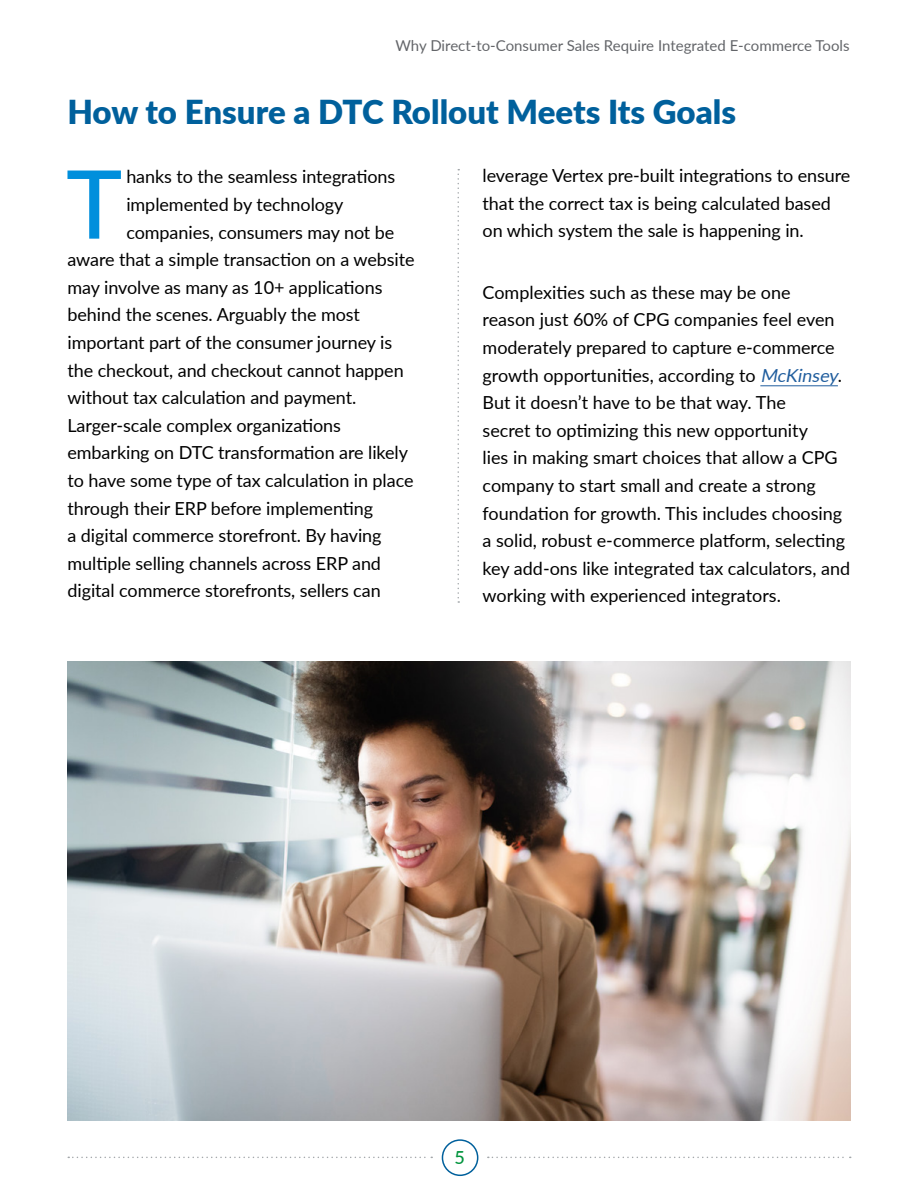
<style>
.page{position:relative;width:918px;height:1188px;background:#fff}
.page>*{position:absolute;margin:0;border:0;box-sizing:border-box;transform-origin:0 0}
.t1{font:500 94.95px "Lato";color:#008fdc}
.t2{font:900 33px "Lato";color:#00609c}
.t3{font:18px/27.6px "Lato";letter-spacing:-.005em;color:#000}
.t4{font:500 18px "Lato";color:#00943d}
.t5{font:15px "Lato";color:#636569}
.s1{font-style:italic;color:#215e9e}
</style>
<div class="page">
<svg style="left:68px;top:1157px;width:364px;height:1px"></svg>
<svg style="left:488px;top:1157px;width:363px;height:1px"></svg>
<div style="left:442px;top:1139px;width:36px;height:37px;border:2px solid #00609c;border-radius:50%"></div>
<svg style="left:458px;top:169px;width:1px;height:434px"></svg>
<img style="left:68px;top:661px;width:782px;height:459px">
<hr style="left:760px;top:385px;width:78px;height:1px;background:#215e9e">
<p class="t5" style="left:396px;top:35px;width:456px">Why Direct-to-Consumer Sales Require Integrated E-commerce Tools</p>
<h2 class="t2" style="left:68px;top:87px;width:670px">How to Ensure a DTC Rollout Meets Its Goals</h2>
<h1 class="t1" style="left:66px;top:136px;width:58px">T</h1>
<p class="t3" style="left:483px;top:161px;width:369px">leverage Vertex pre-built integrations to ensure that the correct tax is being calculated based on which system the sale is happening in.</p>
<p class="t3" style="left:126px;top:162px;width:270px">hanks to the seamless integrations</p>
<p class="t3" style="left:126px;top:190px;width:219px">implemented by technology</p>
<p class="t3" style="left:126px;top:218px;width:270px">companies, consumers may not be</p>
<p class="t3" style="left:68px;top:245px;width:349px">aware that a simple transaction on a website</p>
<p class="t3" style="left:68px;top:273px;width:316px">may involve as many as 10+ applications</p>
<p class="t3" style="left:68px;top:300px;width:294px">behind the scenes. Arguably the most</p>
<p class="t3" style="left:68px;top:328px;width:326px">important part of the consumer journey is</p>
<p class="t3" style="left:68px;top:356px;width:338px">the checkout, and checkout cannot happen</p>
<p class="t3" style="left:68px;top:383px;width:290px">without tax calculation and payment.</p>
<p class="t3" style="left:67px;top:411px;width:275px">Larger-scale complex organizations</p>
<p class="t3" style="left:67px;top:438px;width:342px">embarking on DTC transformation are likely</p>
<p class="t3" style="left:67px;top:466px;width:348px">to have some type of tax calculation in place</p>
<p class="t3" style="left:67px;top:493px;width:307px">through their ERP before implementing</p>
<p class="t3" style="left:67px;top:521px;width:316px">a digital commerce storefront. By having</p>
<p class="t3" style="left:67px;top:549px;width:315px">multiple selling channels across ERP and</p>
<p class="t3" style="left:67px;top:576px;width:315px">digital commerce storefronts, sellers can</p>
<p class="t3" style="left:483px;top:278px;width:369px">Complexities such as these may be one<br>reason just 60% of CPG companies feel even moderately prepared to capture e-commerce growth opportunities, according to <span class="s1">McKinsey</span>.<br>But it doesn’t have to be that way. The<br>secret to optimizing this new opportunity<br>lies in making smart choices that allow a CPG company to start small and create a strong foundation for growth. This includes choosing a solid, robust e-commerce platform, selecting key add-ons like integrated tax calculators, and working with experienced integrators.</p>
<p class="t4" style="left:455px;top:1144px;width:12px">5</p>
</div>
